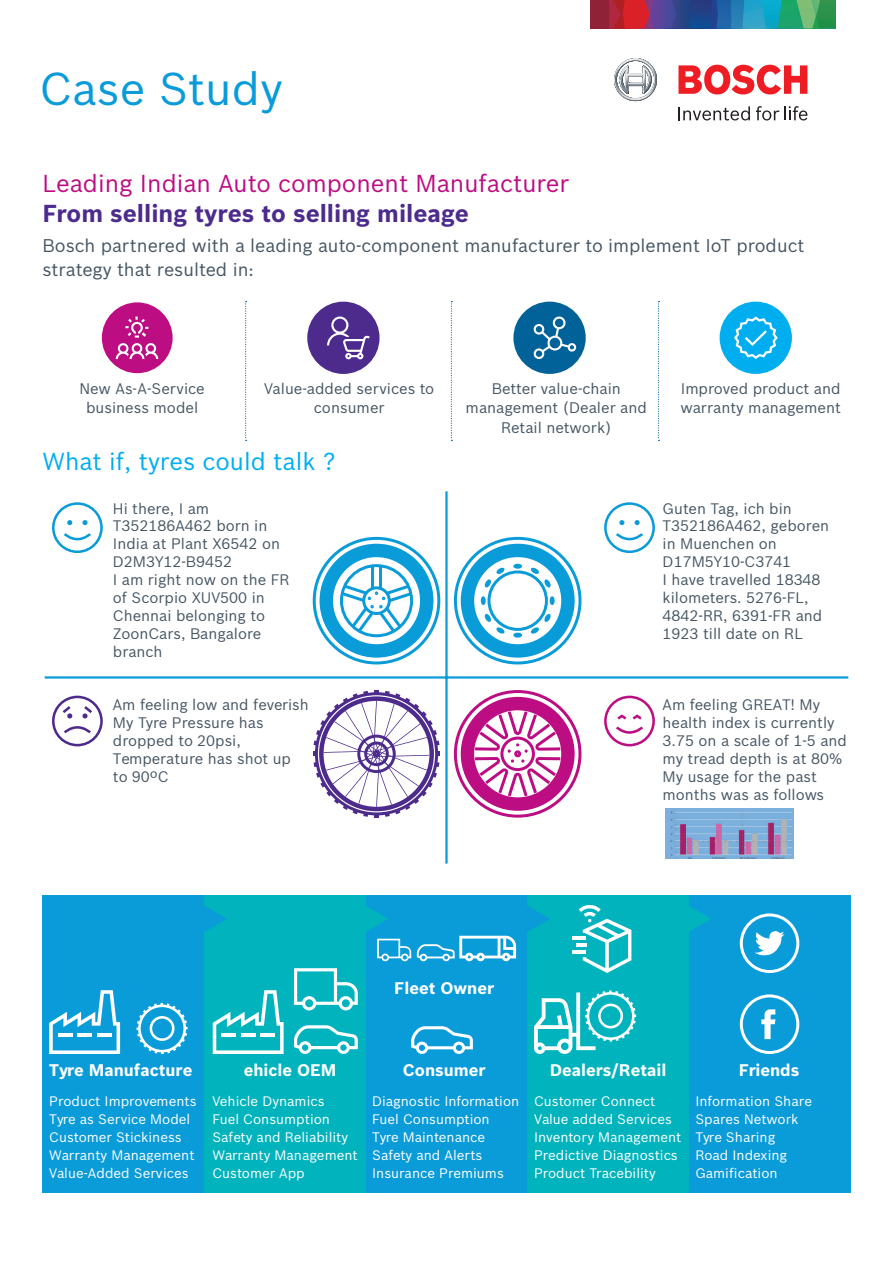
<style>
.page{position:relative;width:893px;height:1263px;background:#fff}
.page>*{position:absolute;margin:0;border:0;box-sizing:border-box;transform-origin:0 0}
.t1{font:45px "Bosch Sans";color:#0a9bd9}
.t2{font:24px "Bosch Sans";color:#bc0d83}
.t3{font:700 24px "Bosch Sans";color:#4d2b8c}
.t4{font:24px "Bosch Sans";color:#00aeef}
.t5{font:18px/24px "Bosch Sans";color:#465664}
.t6{font:700 16.5px "Bosch Sans";color:#fff}
.t7{font:15px/19.5px "Bosch Sans";color:#465664;text-align:center}
.t8{font:14.85px/17.9px "Bosch Sans";color:#465664}
.t9{font:13.5px/18px "Bosch Sans";color:#fff}
</style>
<div class="page">
<div style="left:590px;top:0;width:19px;height:28px;background:#8f2237"></div>
<svg style="left:609px;top:0;width:227px;height:28px;background:#4a6a80"></svg>
<svg style="left:614px;top:58px;width:43px;height:43px"></svg>
<svg style="left:678px;top:106px;width:72px;height:14px"></svg>
<svg style="left:756px;top:106px;width:51px;height:14px"></svg>
<svg style="left:678px;top:65px;width:129px;height:29px"></svg>
<div style="left:102px;top:302px;width:71px;height:71px;background:#bc0d83;border-radius:50%"></div>
<div style="left:308px;top:302px;width:71px;height:71px;background:#4d2b8c;border-radius:50%"></div>
<div style="left:307px;top:302px;width:73px;height:72px;border:2px solid #4d2b8c;border-radius:50%"></div>
<div style="left:514px;top:302px;width:71px;height:71px;background:#006299;border-radius:50%"></div>
<div style="left:513px;top:302px;width:73px;height:72px;border:2px solid #006299;border-radius:50%"></div>
<div style="left:720px;top:302px;width:71px;height:71px;background:#00aeef;border-radius:50%"></div>
<div style="left:720px;top:302px;width:72px;height:72px;border:2px solid #00aeef;border-radius:50%"></div>
<svg style="left:245px;top:301px;width:2px;height:140px"></svg>
<svg style="left:451px;top:301px;width:1px;height:140px"></svg>
<svg style="left:658px;top:301px;width:1px;height:140px"></svg>
<svg style="left:734px;top:316px;width:44px;height:43px"></svg>
<svg style="left:533px;top:316px;width:43px;height:43px"></svg>
<svg style="left:116px;top:316px;width:42px;height:43px"></svg>
<svg style="left:327px;top:316px;width:43px;height:43px"></svg>
<svg style="left:313px;top:537px;width:127px;height:127px"></svg>
<svg style="left:454px;top:537px;width:127px;height:127px"></svg>
<svg style="left:313px;top:690px;width:127px;height:127px"></svg>
<svg style="left:454px;top:690px;width:127px;height:128px"></svg>
<svg style="left:52px;top:696px;width:51px;height:50px"></svg>
<svg style="left:52px;top:502px;width:51px;height:51px"></svg>
<svg style="left:604px;top:502px;width:51px;height:51px"></svg>
<svg style="left:604px;top:696px;width:51px;height:50px"></svg>
<img style="left:666px;top:809px;width:127px;height:50px">
<hr style="left:45px;top:676px;width:803px;height:3px;background:#0a9bd9">
<hr style="left:445px;top:491px;width:3px;height:372px;background:#0a9bd9">
<div style="left:43px;top:895px;width:161px;height:297px;background:#0a9bd9"></div>
<div style="left:204px;top:895px;width:162px;height:297px;background:#00b3bd"></div>
<div style="left:366px;top:895px;width:161px;height:297px;background:#0a9bd9"></div>
<div style="left:527px;top:895px;width:162px;height:297px;background:#00b3bd"></div>
<div style="left:689px;top:895px;width:161px;height:297px;background:#0a9bd9"></div>
<svg style="left:204px;top:906px;width:23px;height:26px"></svg>
<svg style="left:366px;top:906px;width:22px;height:26px"></svg>
<svg style="left:689px;top:906px;width:22px;height:26px"></svg>
<svg style="left:527px;top:906px;width:23px;height:26px"></svg>
<svg style="left:49px;top:990px;width:71px;height:64px"></svg>
<hr style="left:58px;top:1033px;width:14px;height:3px;background:#fff">
<hr style="left:78px;top:1033px;width:14px;height:3px;background:#fff">
<hr style="left:97px;top:1033px;width:14px;height:3px;background:#fff">
<svg style="left:213px;top:990px;width:71px;height:64px"></svg>
<hr style="left:222px;top:1033px;width:14px;height:3px;background:#fff">
<hr style="left:241px;top:1033px;width:14px;height:3px;background:#fff">
<hr style="left:261px;top:1033px;width:14px;height:3px;background:#fff">
<svg style="left:294px;top:1025px;width:64px;height:29px"></svg>
<svg style="left:411px;top:1026px;width:62px;height:28px"></svg>
<svg style="left:294px;top:968px;width:64px;height:42px"></svg>
<svg style="left:377px;top:939px;width:34px;height:22px"></svg>
<svg style="left:417px;top:936px;width:99px;height:25px"></svg>
<svg style="left:137px;top:1003px;width:51px;height:51px"></svg>
<svg style="left:534px;top:990px;width:102px;height:64px"></svg>
<hr style="left:572px;top:936px;width:14px;height:4px;background:#fff">
<hr style="left:572px;top:950px;width:14px;height:4px;background:#fff">
<hr style="left:576px;top:943px;width:10px;height:4px;background:#fff">
<svg style="left:579px;top:905px;width:52px;height:68px"></svg>
<svg style="left:740px;top:913px;width:59px;height:60px"></svg>
<svg style="left:740px;top:994px;width:59px;height:60px"></svg>
<h1 class="t1" style="left:40px;top:55px;width:245px">Case Study</h1>
<h2 class="t2" style="left:43px;top:166px;width:528px">Leading Indian Auto component Manufacturer</h2>
<h2 class="t3" style="left:43px;top:195px;width:428px">From selling tyres to selling mileage</h2>
<p class="t5" style="left:43px;top:232px;width:763px">Bosch partnered with a leading auto-component manufacturer to implement IoT product strategy that resulted in:</p>
<p class="t7" style="left:79px;top:377px;width:127px">New As-A-Service business model</p>
<p class="t7" style="left:264px;top:377px;width:172px">Value-added services to consumer</p>
<p class="t7" style="left:466px;top:377px;width:183px">Better value-chain management (Dealer and<br>Retail network)</p>
<p class="t7" style="left:680px;top:377px;width:162px;text-align:left">Improved product and warranty management</p>
<h2 class="t4" style="left:43px;top:444px;width:294px">What if, tyres could talk ?</h2>
<p class="t8" style="left:113px;top:498px;width:178px">Hi there, I am<br>T352186A462 born in<br>India at Plant X6542 on<br>D2M3Y12-B9452<br>I am right now on the FR of Scorpio XUV500 in<br>Chennai belonging to<br>ZoonCars, Bangalore branch</p>
<p class="t8" style="left:663px;top:498px;width:168px">Guten Tag, ich bin<br>T352186A462, geboren in Muenchen on<br>D17M5Y10-C3741<br>I have travelled 18348 kilometers. 5276-FL,<br>4842-RR, 6391-FR and<br>1923 till date on RL</p>
<p class="t8" style="left:113px;top:695px;width:197px">Am feeling low and feverish<br>My Tyre Pressure has dropped to 20psi,<br>Temperature has shot up to 90ºC</p>
<p class="t8" style="left:663px;top:695px;width:186px">Am feeling GREAT! My health index is currently<br>3.75 on a scale of 1-5 and my tread depth is at 80%<br>My usage for the past months was as follows</p>
<p class="t6" style="left:394px;top:976px;width:102px">Fleet Owner</p>
<p class="t6" style="left:49px;top:1057px;width:145px">Tyre Manufacture</p>
<p class="t6" style="left:244px;top:1057px;width:94px">ehicle OEM</p>
<p class="t6" style="left:403px;top:1057px;width:84px">Consumer</p>
<p class="t6" style="left:550px;top:1057px;width:118px">Dealers/Retail</p>
<p class="t6" style="left:739px;top:1057px;width:62px">Friends</p>
<p class="t9" style="left:49px;top:1091px;width:149px">Product Improvements<br>Tyre as Service Model<br>Customer Stickiness<br>Warranty Management<br>Value-Added Services</p>
<p class="t9" style="left:212px;top:1091px;width:147px">Vehicle Dynamics<br>Fuel Consumption<br>Safety and Reliability<br>Warranty Management<br>Customer App</p>
<p class="t9" style="left:372px;top:1091px;width:149px">Diagnostic Information<br>Fuel Consumption<br>Tyre Maintenance<br>Safety and Alerts<br>Insurance Premiums</p>
<p class="t9" style="left:534px;top:1091px;width:149px">Customer Connect<br>Value added Services<br>Inventory Management<br>Predictive Diagnostics<br>Product Tracebility</p>
<p class="t9" style="left:695px;top:1091px;width:118px">Information Share<br>Spares Network<br>Tyre Sharing<br>Road Indexing<br>Gamification</p>
</div>
